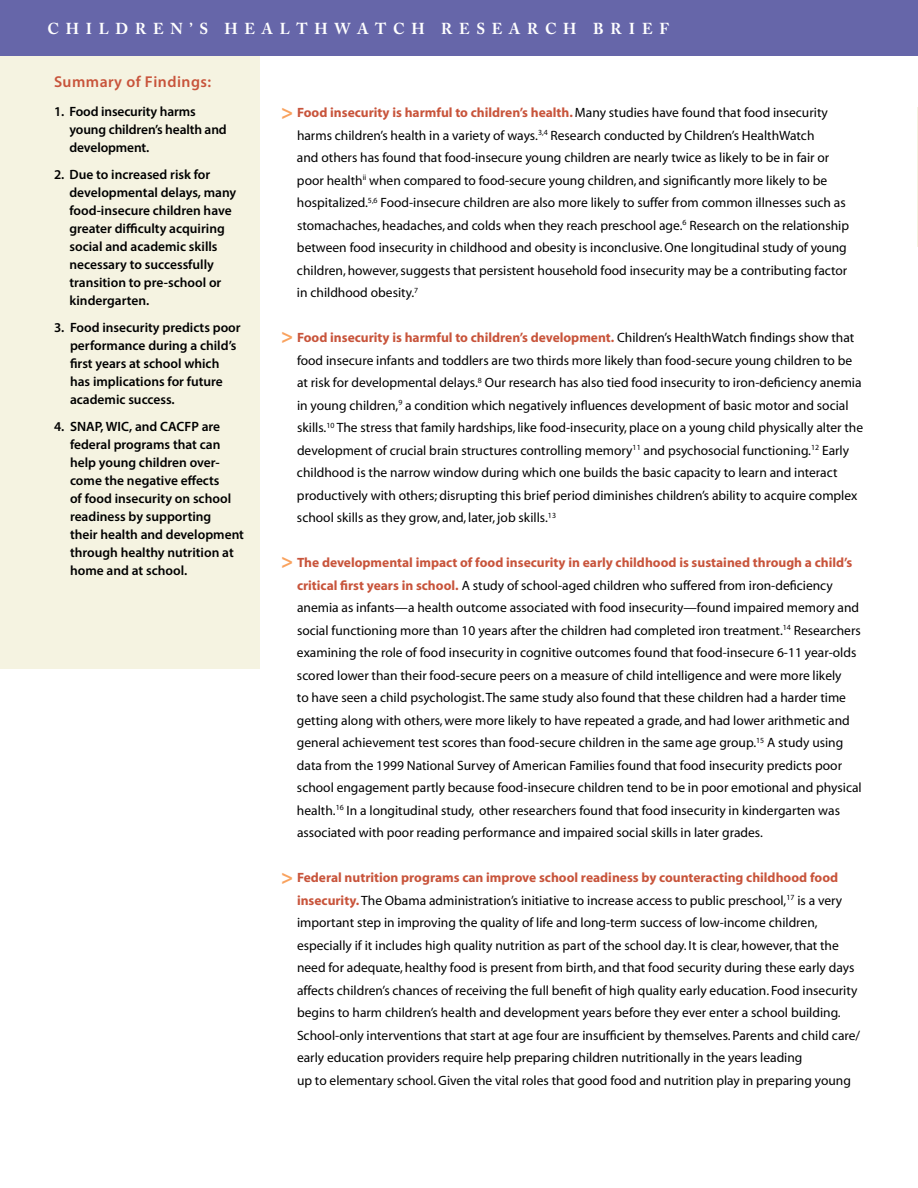
<style>
.page{position:relative;width:918px;height:1188px;background:#fff}
.page>*{position:absolute;margin:0;border:0;box-sizing:border-box;transform-origin:0 0}
.t1{font:700 21px "Myriad Pro";color:#f9a25e}
.t2{font:700 15.75px "Adobe Caslon Pro";letter-spacing:.44em;color:#fff}
.t3{font:600 15.75px "Myriad Pro";letter-spacing:.03em;color:#c8543b}
.t4{font:13.5px/22.5px "Myriad";color:#000}
.t5{font:600 13.5px/18px "Myriad Pro";color:#000}
.s1{font-weight:700;color:#c8543b}
</style>
<div class="page">
<hr style="left:917px;top:107px;width:1px;height:139px;background:#f5f3e1">
<div style="left:0;top:51px;width:259px;height:618px;background:#f5f3e1"></div>
<div style="left:0;top:0;width:918px;height:55px;background:#6666a9"></div>
<p class="t2" style="left:48px;top:20px;width:562px">CHILDREN’S HEALTHWATCH RESEARCH brief</p>
<p class="t3" style="left:54px;top:72px;width:159px">Summary of Findings:</p>
<p class="t5" style="left:69px;top:102px;width:159px;text-indent:-15px">1. Food insecurity harms young children’s health and development.</p>
<p class="t5" style="left:69px;top:165px;width:168px;text-indent:-15px">2. Due to increased risk for developmental delays, many food-insecure children have greater difficulty acquiring social and academic skills necessary to successfully transition to pre-school or kindergarten.</p>
<p class="t5" style="left:70px;top:318px;width:172px;text-indent:-16px">3. Food insecurity predicts poor performance during a child’s first years at school which has implications for future academic success.</p>
<p class="t5" style="left:70px;top:417px;width:176px;text-indent:-16px">4. SNAP, WIC, and CACFP are federal programs that can help young children over&shy;come the negative effects<br>of food insecurity on school readiness by supporting<br>their health and development through healthy nutrition at home and at school.</p>
<p class="t4" style="left:297px;top:102px;width:554px"><span class="s1">Food insecurity is harmful to children’s health.</span> Many studies have found that food insecurity harms children’s health in a variety of ways.<sup>3,4</sup> Research conducted by Children’s HealthWatch<br>and others has found that food-insecure young children are nearly twice as likely to be in fair or poor health<sup>ii</sup> when compared to food-secure young children, and significantly more likely to be hospitalized.<sup>5,6</sup> Food-insecure children are also more likely to suffer from common illnesses such as stomachaches, headaches, and colds when they reach preschool age.<sup>6</sup> Research on the relationship between food insecurity in childhood and obesity is inconclusive. One longitudinal study of young children, however, suggests that persistent household food insecurity may be a contributing factor in childhood obesity.<sup>7</sup></p>
<p class="t4" style="left:297px;top:327px;width:568px"><span class="s1">Food insecurity is harmful to children’s development.</span> Children’s HealthWatch findings show that food insecure infants and toddlers are two thirds more likely than food-secure young children to be at risk for developmental delays.<sup>8</sup> Our research has also tied food insecurity to iron-deficiency anemia in young children,<sup>9</sup> a condition which negatively influences development of basic motor and social skills.<sup>10</sup> The stress that family hardships, like food-insecurity, place on a young child physically alter the development of crucial brain structures controlling memory<sup>11</sup> and psychosocial functioning.<sup>12</sup> Early childhood is the narrow window during which one builds the basic capacity to learn and interact productively with others; disrupting this brief period diminishes children’s ability to acquire complex school skills as they grow, and, later, job skills.<sup>13</sup></p>
<p class="t4" style="left:297px;top:552px;width:566px"><span class="s1">The developmental impact of food insecurity in early childhood is sustained through a child’s critical first years in school.</span> A study of school-aged children who suffered from iron-deficiency anemia as infants—a health outcome associated with food insecurity—found impaired memory and social functioning more than 10 years after the children had completed iron treatment.<sup>14</sup> Researchers examining the role of food insecurity in cognitive outcomes found that food-insecure 6-11 year-olds scored lower than their food-secure peers on a measure of child intelligence and were more likely<br>to have seen a child psychologist. The same study also found that these children had a harder time getting along with others, were more likely to have repeated a grade, and had lower arithmetic and general achievement test scores than food-secure children in the same age group.<sup>15</sup> A study using data from the 1999 National Survey of American Families found that food insecurity predicts poor school engagement partly because food-insecure children tend to be in poor emotional and physical health.<sup>16</sup> In a longitudinal study, other researchers found that food insecurity in kindergarten was associated with poor reading performance and impaired social skills in later grades.</p>
<p class="t4" style="left:297px;top:867px;width:565px"><span class="s1">Federal nutrition programs can improve school readiness by counteracting childhood food insecurity.</span> The Obama administration’s initiative to increase access to public preschool,<sup>17</sup> is a very important step in improving the quality of life and long-term success of low-income children, especially if it includes high quality nutrition as part of the school day. It is clear, however, that the need for adequate, healthy food is present from birth, and that food security during these early days affects children’s chances of receiving the full benefit of high quality early education. Food insecurity begins to harm children’s health and development years before they ever enter a school building.<br>School-only interventions that start at age four are insufficient by themselves. Parents and child care/ early education providers require help preparing children nutritionally in the years leading<br>up to elementary school. Given the vital roles that good food and nutrition play in preparing young</p>
<h1 class="t1" style="left:281px;top:98px;width:14px">&gt;</h1>
<h1 class="t1" style="left:281px;top:322px;width:14px">&gt;</h1>
<h1 class="t1" style="left:281px;top:548px;width:14px">&gt;</h1>
<h1 class="t1" style="left:281px;top:863px;width:14px">&gt;</h1>
</div>
